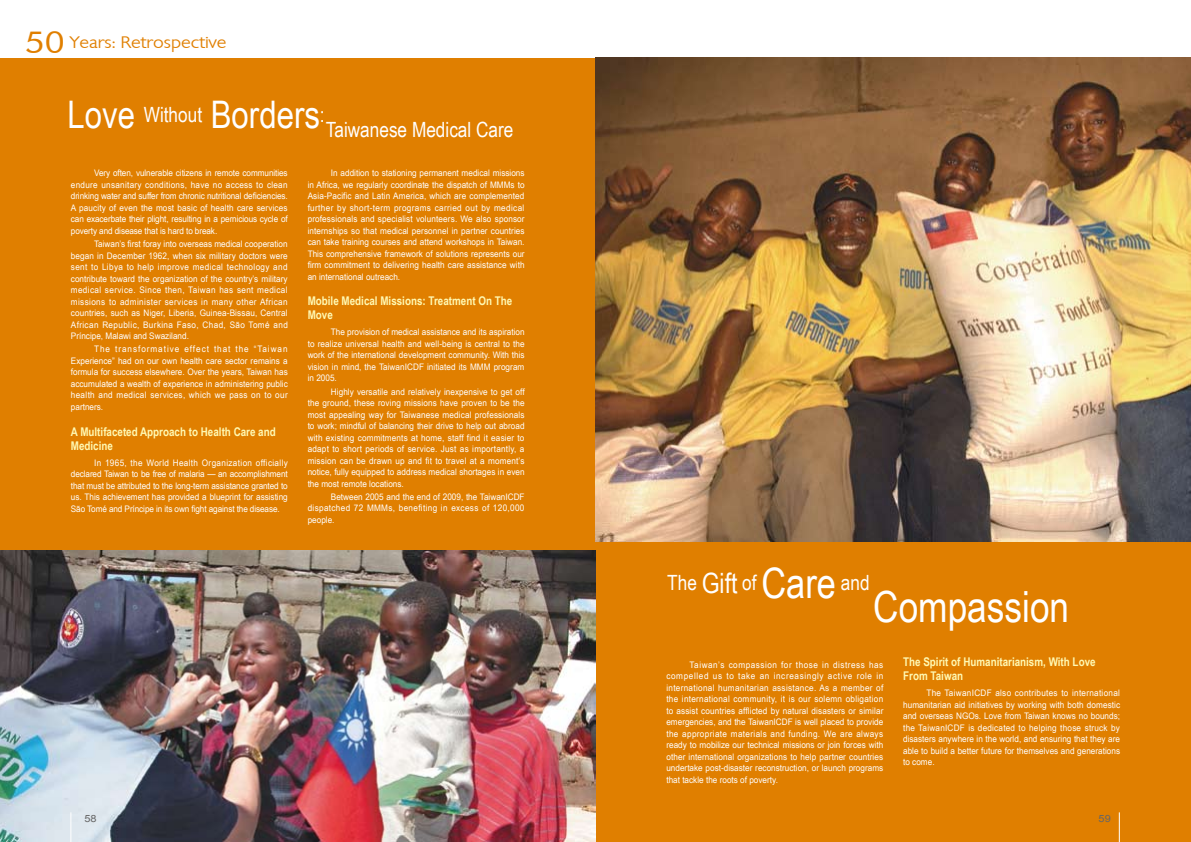
<style>
.page{position:relative;width:1191px;height:842px;background:#fff}
.page>*{position:absolute;margin:0;border:0;box-sizing:border-box;transform-origin:0 0}
.t1{font:43px "Arial Narrow";color:#fff}
.t2{font:38px "Arial Narrow";color:#fff}
.t3{font:21px "Arial Narrow";color:#fff}
.t4{font:300 16.2px "Chantilly";color:#e07f00;scale:1.11 1}
.t5{font:700 12px/14.2px "Arial Narrow";color:#fff9b3}
.t6{font:9.9px "Arial";color:#666;scale:1.11 1}
.t7{font:9px/11.5px "Arial Narrow";color:#fff;text-align:justify;scale:1.11 1}
.s1{font-family:"Futura BT";font-weight:400;font-size:30.4px}
.s2{font-size:28px}
.s3{font-size:42px}
</style>
<div class="page">
<div style="left:0;top:59px;width:1191px;height:783px;background:#e07f00"></div>
<img style="left:595px;top:58px;width:596px;height:483px">
<img style="left:0;top:551px;width:595px;height:291px">
<hr style="left:71px;top:812px;width:1px;height:30px;background:#fff">
<hr style="left:1119px;top:812px;width:1px;height:30px;background:#fff">
<h3 class="t4" style="left:25px;top:32px;width:183px"><span class="s1">50</span> Years: Retrospective</h3>
<h2 class="t2" style="left:67px;top:86px;width:259px">Love <sup>Without</sup> Borders<sup>:</sup></h2>
<h3 class="t3" style="left:326px;top:114px;width:189px">Taiwanese Medical Care</h3>
<p class="t7" style="left:71px;top:167px;width:197px;text-indent:23px">Very often, vulnerable citizens in remote communities endure unsanitary conditions, have no access to clean drinking water and suffer from chronic nutritional deficiencies.<br>A paucity of even the most basic of health care services can exacerbate their plight, resulting in a pernicious cycle of poverty and disease that is hard to break.</p>
<p class="t7" style="left:71px;top:238px;width:197px;text-indent:23px">Taiwan’s first foray into overseas medical cooperation began in December 1962, when six military doctors were sent to Libya to help improve medical technology and contribute toward the organization of the country’s military medical service. Since then, Taiwan has sent medical missions to administer services in many other African countries, such as Niger, Liberia, Guinea-Bissau, Central African Republic, Burkina Faso, Chad, São Tomé and Príncipe, Malawi and Swaziland.</p>
<p class="t7" style="left:71px;top:343px;width:197px;text-indent:23px">The transformative effect that the “Taiwan Experience” had on our own health care sector remains a formula for success elsewhere. Over the years, Taiwan has accumulated a wealth of experience in administering public health and medical services, which we pass on to our partners.</p>
<h3 class="t5" style="left:71px;top:424px;width:206px">A Multifaceted Approach to Health Care and<br>Medicine</h3>
<p class="t7" style="left:71px;top:456px;width:197px;text-indent:23px">In 1965, the World Health Organization officially declared Taiwan to be free of malaria — an accomplishment that must be attributed to the long-term assistance granted to us. This achievement has provided a blueprint for assisting São Tomé and Príncipe in its own fight against the disease.</p>
<p class="t7" style="left:308px;top:167px;width:197px;text-indent:23px">In addition to stationing permanent medical missions in Africa, we regularly coordinate the dispatch of MMMs to Asia-Pacific and Latin America, which are complemented further by short-term programs carried out by medical professionals and specialist volunteers. We also sponsor internships so that medical personnel in partner countries can take training courses and attend workshops in Taiwan.<br>This comprehensive framework of solutions represents our firm commitment to delivering health care assistance with an international outreach.</p>
<h3 class="t5" style="left:308px;top:293px;width:206px">Mobile Medical Missions: Treatment On The<br>Move</h3>
<p class="t7" style="left:308px;top:326px;width:197px;text-indent:23px">The provision of medical assistance and its aspiration to realize universal health and well-being is central to the work of the international development community. With this vision in mind, the TaiwanICDF initiated its MMM program in 2005.</p>
<p class="t7" style="left:308px;top:385px;width:197px;text-indent:23px">Highly versatile and relatively inexpensive to get off the ground, these roving missions have proven to be the most appealing way for Taiwanese medical professionals to work; mindful of balancing their drive to help out abroad with existing commitments at home, staff find it easier to adapt to short periods of service. Just as importantly, a mission can be drawn up and fit to travel at a moment’s notice, fully equipped to address medical shortages in even the most remote locations.</p>
<p class="t7" style="left:308px;top:490px;width:197px;text-indent:23px">Between 2005 and the end of 2009, the TaiwanICDF dispatched 72 MMMs, benefiting in excess of 120,000 people.</p>
<h3 class="t3" style="left:667px;top:567px;width:204px">The <span class="s2">Gift</span> of <span class="s3">Care</span> and</h3>
<h1 class="t1" style="left:873px;top:575px;width:197px">Compassion</h1>
<p class="t7" style="left:666px;top:658px;width:197px;text-indent:23px">Taiwan’s compassion for those in distress has compelled us to take an increasingly active role in international humanitarian assistance. As a member of the international community, it is our solemn obligation to assist countries afflicted by natural disasters or similar emergencies, and the TaiwanICDF is well placed to provide the appropriate materials and funding. We are always ready to mobilize our technical missions or join forces with other international organizations to help partner countries undertake post-disaster reconstruction, or launch programs that tackle the roots of poverty.</p>
<h3 class="t5" style="left:903px;top:654px;width:194px">The Spirit of Humanitarianism, With Love<br>From Taiwan</h3>
<p class="t7" style="left:903px;top:687px;width:197px;text-indent:23px">The TaiwanICDF also contributes to international humanitarian aid initiatives by working with both domestic and overseas NGOs. Love from Taiwan knows no bounds; the TaiwanICDF is dedicated to helping those struck by disasters anywhere in the world, and ensuring that they are able to build a better future for themselves and generations to come.</p>
<p class="t6" style="left:84px;top:812px;width:13px">58</p>
<p class="t6" style="left:1098px;top:812px;width:13px">59</p>
</div>
